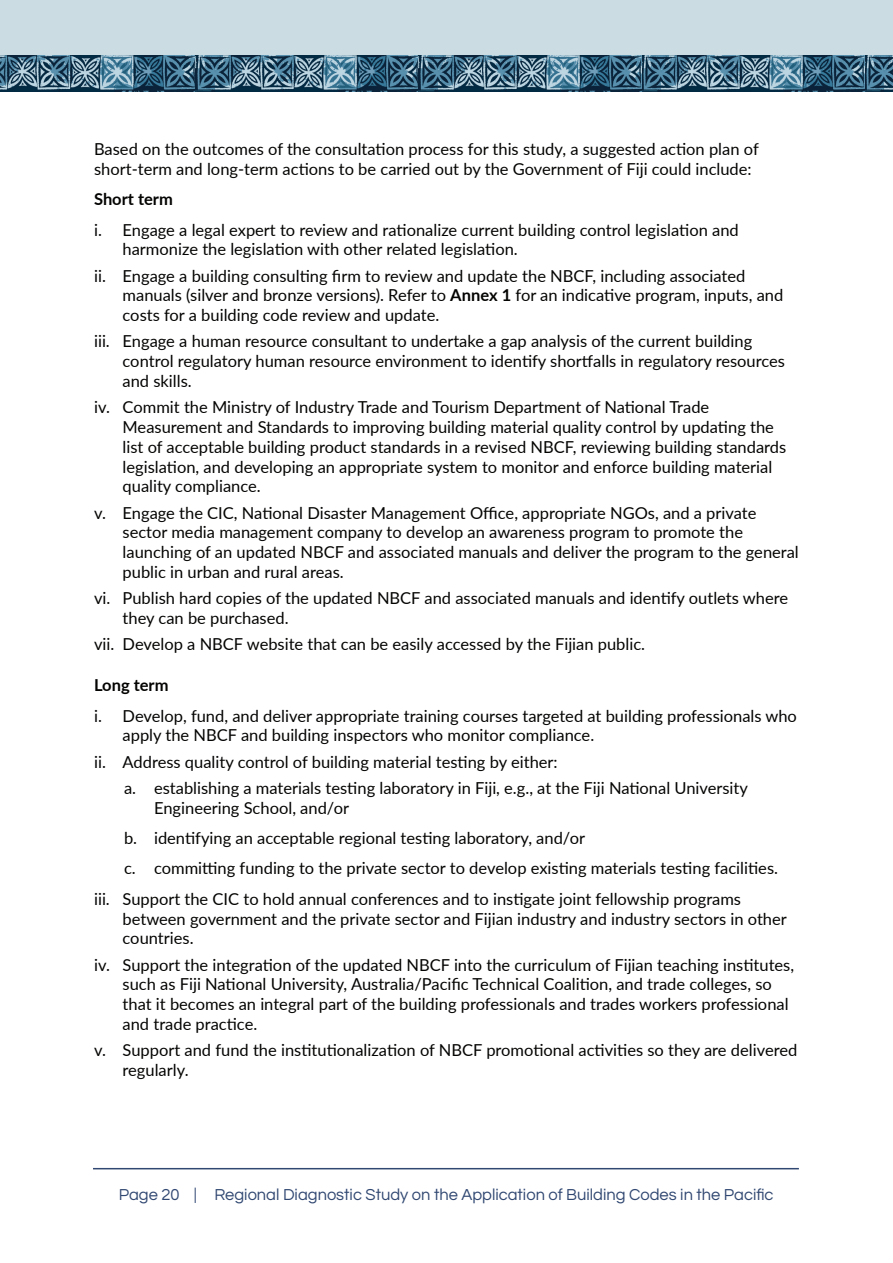
<style>
.page{position:relative;width:893px;height:1263px;background:#fff}
.page>*{position:absolute;margin:0;border:0;box-sizing:border-box;transform-origin:0 0}
.t1{font:16.5px/19.8px "Lato";color:#040503}
.t2{font:16.5px "Questrial";color:#314872}
.t3{font:700 16.5px "Lato";color:#040503}
.s1{font-weight:700}
</style>
<div class="page">
<div style="left:0;top:0;width:893px;height:55px;background:#ccdce3"></div>
<img style="left:0;top:55px;width:893px;height:36px">
<hr style="left:93px;top:1168px;width:706px;height:1px;background:#314872">
<p class="t1" style="left:94px;top:138px;width:666px">Based on the outcomes of the consultation process for this study, a suggested action plan of short-term and long-term actions to be carried out by the Government of Fiji could include:</p>
<p class="t3" style="left:94px;top:187px;width:80px">Short term</p>
<p class="t1" style="left:123px;top:219px;width:618px;text-indent:-28px">i. Engage a legal expert to review and rationalize current building control legislation and harmonize the legislation with other related legislation.</p>
<p class="t1" style="left:123px;top:265px;width:662px;text-indent:-28px">ii. Engage a building consulting firm to review and update the NBCF, including associated manuals (silver and bronze versions). Refer to <span class="s1">Annex 1</span> for an indicative program, inputs, and costs for a building code review and update.</p>
<p class="t1" style="left:123px;top:331px;width:664px;text-indent:-28px">iii. Engage a human resource consultant to undertake a gap analysis of the current building control regulatory human resource environment to identify shortfalls in regulatory resources and skills.</p>
<p class="t1" style="left:123px;top:396px;width:665px;text-indent:-28px">iv. Commit the Ministry of Industry Trade and Tourism Department of National Trade Measurement and Standards to improving building material quality control by updating the list of acceptable building product standards in a revised NBCF, reviewing building standards legislation, and developing an appropriate system to monitor and enforce building material quality compliance.</p>
<p class="t1" style="left:123px;top:502px;width:678px;text-indent:-28px">v. Engage the CIC, National Disaster Management Office, appropriate NGOs, and a private sector media management company to develop an awareness program to promote the launching of an updated NBCF and associated manuals and deliver the program to the general public in urban and rural areas.</p>
<p class="t1" style="left:123px;top:587px;width:667px;text-indent:-28px">vi. Publish hard copies of the updated NBCF and associated manuals and identify outlets where they can be purchased.</p>
<p class="t1" style="left:94px;top:633px;width:553px">vii. Develop a NBCF website that can be easily accessed by the Fijian public.</p>
<p class="t3" style="left:94px;top:673px;width:76px">Long term</p>
<p class="t1" style="left:123px;top:705px;width:676px;text-indent:-28px">i. Develop, fund, and deliver appropriate training courses targeted at building professionals who apply the NBCF and building inspectors who monitor compliance.</p>
<p class="t1" style="left:124px;top:748px;width:625px;line-height:26.2px;text-indent:-30px">ii. Address quality control of building material testing by either:<br>a. establishing a materials testing laboratory in Fiji, e.g., at the Fiji National University</p>
<p class="t1" style="left:154px;top:797px;width:196px">Engineering School, and/or</p>
<p class="t1" style="left:124px;top:827px;width:462px">b. identifying an acceptable regional testing laboratory, and/or</p>
<p class="t1" style="left:124px;top:858px;width:655px">c. committing funding to the private sector to develop existing materials testing facilities.</p>
<p class="t1" style="left:94px;top:888px;width:648px">iii. Support the CIC to hold annual conferences and to instigate joint fellowship programs</p>
<p class="t1" style="left:123px;top:908px;width:666px">between government and the private sector and Fijian industry and industry sectors in other countries.</p>
<p class="t1" style="left:123px;top:954px;width:673px;text-indent:-28px">iv. Support the integration of the updated NBCF into the curriculum of Fijian teaching institutes, such as Fiji National University, Australia/Pacific Technical Coalition, and trade colleges, so that it becomes an integral part of the building professionals and trades workers professional and trade practice.</p>
<p class="t1" style="left:123px;top:1040px;width:676px;text-indent:-28px">v. Support and fund the institutionalization of NBCF promotional activities so they are delivered regularly.</p>
<p class="t2" style="left:119px;top:1186px;width:656px">Page 20 | Regional Diagnostic Study on the Application of Building Codes in the Pacific</p>
</div>
